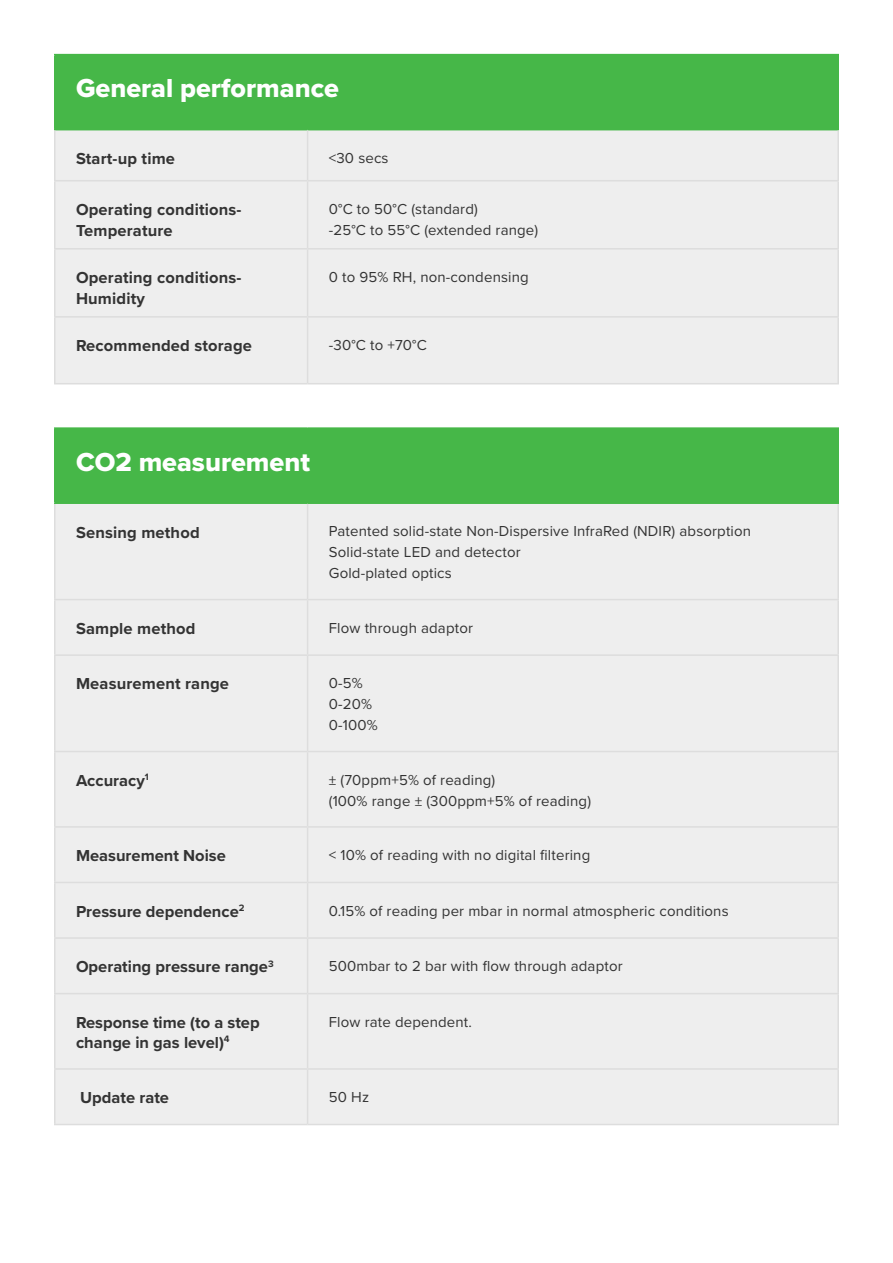
<style>
.page{position:relative;width:893px;height:1263px;background:#fff}
.page>*{position:absolute;margin:0;border:0;box-sizing:border-box;transform-origin:0 0}
.t1{font:27px "Proxima Nova Extrabld";color:#fff}
.t2{font:700 16.5px/19.8px "Proxima Nova";letter-spacing:.01em;color:#333}
.t3{font:15px "Proxima Nova";letter-spacing:.01em;color:#333}
</style>
<div class="page">
<div style="left:55px;top:55px;width:783px;height:75px;background:#46b748"></div>
<div style="left:56px;top:130px;width:781px;height:253px;background:#eee"></div>
<hr style="left:54px;top:54px;width:254px;height:1px;background:#46b748">
<hr style="left:54px;top:55px;width:2px;height:74px;background:#46b748">
<hr style="left:308px;top:54px;width:531px;height:1px;background:#46b748">
<hr style="left:837px;top:55px;width:2px;height:74px;background:#46b748">
<hr style="left:54px;top:129px;width:254px;height:1px;background:#46b748">
<hr style="left:308px;top:129px;width:531px;height:1px;background:#46b748">
<hr style="left:54px;top:130px;width:2px;height:50px;background:#ddd">
<hr style="left:307px;top:130px;width:1px;height:50px;background:#ddd">
<hr style="left:837px;top:130px;width:2px;height:50px;background:#ddd">
<hr style="left:54px;top:180px;width:254px;height:1px;background:#ddd">
<hr style="left:54px;top:181px;width:2px;height:67px;background:#ddd">
<hr style="left:308px;top:180px;width:531px;height:1px;background:#ddd">
<hr style="left:307px;top:181px;width:1px;height:67px;background:#ddd">
<hr style="left:837px;top:181px;width:2px;height:67px;background:#ddd">
<hr style="left:54px;top:248px;width:254px;height:2px;background:#ddd">
<hr style="left:54px;top:250px;width:2px;height:66px;background:#ddd">
<hr style="left:308px;top:248px;width:531px;height:2px;background:#ddd">
<hr style="left:307px;top:250px;width:1px;height:66px;background:#ddd">
<hr style="left:837px;top:250px;width:2px;height:66px;background:#ddd">
<hr style="left:54px;top:316px;width:254px;height:2px;background:#ddd">
<hr style="left:54px;top:318px;width:2px;height:65px;background:#ddd">
<hr style="left:308px;top:316px;width:531px;height:2px;background:#ddd">
<hr style="left:307px;top:318px;width:1px;height:65px;background:#ddd">
<hr style="left:837px;top:318px;width:2px;height:65px;background:#ddd">
<hr style="left:54px;top:383px;width:254px;height:1px;background:#ddd">
<hr style="left:308px;top:383px;width:531px;height:1px;background:#ddd">
<div style="left:55px;top:428px;width:783px;height:75px;background:#46b748"></div>
<div style="left:56px;top:504px;width:781px;height:620px;background:#eee"></div>
<hr style="left:54px;top:427px;width:254px;height:2px;background:#46b748">
<hr style="left:54px;top:429px;width:2px;height:73px;background:#46b748">
<hr style="left:308px;top:427px;width:531px;height:2px;background:#46b748">
<hr style="left:837px;top:429px;width:2px;height:73px;background:#46b748">
<hr style="left:54px;top:502px;width:254px;height:2px;background:#46b748">
<hr style="left:308px;top:502px;width:531px;height:2px;background:#46b748">
<hr style="left:54px;top:504px;width:2px;height:95px;background:#ddd">
<hr style="left:307px;top:504px;width:1px;height:95px;background:#ddd">
<hr style="left:837px;top:504px;width:2px;height:95px;background:#ddd">
<hr style="left:54px;top:599px;width:254px;height:1px;background:#ddd">
<hr style="left:54px;top:600px;width:2px;height:54px;background:#ddd">
<hr style="left:308px;top:599px;width:531px;height:1px;background:#ddd">
<hr style="left:307px;top:600px;width:1px;height:54px;background:#ddd">
<hr style="left:837px;top:600px;width:2px;height:54px;background:#ddd">
<hr style="left:54px;top:654px;width:254px;height:2px;background:#ddd">
<hr style="left:54px;top:656px;width:2px;height:95px;background:#ddd">
<hr style="left:308px;top:654px;width:531px;height:2px;background:#ddd">
<hr style="left:307px;top:656px;width:1px;height:95px;background:#ddd">
<hr style="left:837px;top:656px;width:2px;height:95px;background:#ddd">
<hr style="left:54px;top:751px;width:254px;height:1px;background:#ddd">
<hr style="left:54px;top:752px;width:2px;height:74px;background:#ddd">
<hr style="left:308px;top:751px;width:531px;height:1px;background:#ddd">
<hr style="left:307px;top:752px;width:1px;height:74px;background:#ddd">
<hr style="left:837px;top:752px;width:2px;height:74px;background:#ddd">
<hr style="left:54px;top:826px;width:254px;height:2px;background:#ddd">
<hr style="left:54px;top:828px;width:2px;height:54px;background:#ddd">
<hr style="left:308px;top:826px;width:531px;height:2px;background:#ddd">
<hr style="left:307px;top:828px;width:1px;height:54px;background:#ddd">
<hr style="left:837px;top:828px;width:2px;height:54px;background:#ddd">
<hr style="left:54px;top:882px;width:254px;height:1px;background:#ddd">
<hr style="left:54px;top:883px;width:2px;height:54px;background:#ddd">
<hr style="left:308px;top:882px;width:531px;height:1px;background:#ddd">
<hr style="left:307px;top:883px;width:1px;height:54px;background:#ddd">
<hr style="left:837px;top:883px;width:2px;height:54px;background:#ddd">
<hr style="left:54px;top:937px;width:254px;height:2px;background:#ddd">
<hr style="left:54px;top:939px;width:2px;height:54px;background:#ddd">
<hr style="left:308px;top:937px;width:531px;height:2px;background:#ddd">
<hr style="left:307px;top:939px;width:1px;height:54px;background:#ddd">
<hr style="left:837px;top:939px;width:2px;height:54px;background:#ddd">
<hr style="left:54px;top:993px;width:254px;height:1px;background:#ddd">
<hr style="left:54px;top:994px;width:2px;height:74px;background:#ddd">
<hr style="left:308px;top:993px;width:531px;height:1px;background:#ddd">
<hr style="left:307px;top:994px;width:1px;height:74px;background:#ddd">
<hr style="left:837px;top:994px;width:2px;height:74px;background:#ddd">
<hr style="left:54px;top:1068px;width:254px;height:2px;background:#ddd">
<hr style="left:54px;top:1070px;width:2px;height:54px;background:#ddd">
<hr style="left:308px;top:1068px;width:531px;height:2px;background:#ddd">
<hr style="left:307px;top:1070px;width:1px;height:54px;background:#ddd">
<hr style="left:837px;top:1070px;width:2px;height:54px;background:#ddd">
<hr style="left:54px;top:1124px;width:254px;height:1px;background:#ddd">
<hr style="left:308px;top:1124px;width:531px;height:1px;background:#ddd">
<p class="t1" style="left:76px;top:68px;width:264px">General performance</p>
<p class="t2" style="left:76px;top:148px;width:101px">Start-up time</p>
<p class="t3" style="left:329px;top:147px;width:61px">&lt;30 secs</p>
<p class="t2" style="left:76px;top:199px;width:167px">Operating conditions-</p>
<p class="t2" style="left:76px;top:220px;width:98px">Temperature</p>
<p class="t3" style="left:329px;top:198px;width:151px">0°C to 50°C (standard)</p>
<p class="t3" style="left:329px;top:219px;width:211px">-25°C to 55°C (extended range)</p>
<p class="t2" style="left:76px;top:267px;width:167px">Operating conditions-</p>
<p class="t2" style="left:76px;top:288px;width:70px">Humidity</p>
<p class="t3" style="left:329px;top:266px;width:201px">0 to 95% RH, non-condensing</p>
<p class="t2" style="left:76px;top:335px;width:177px">Recommended storage</p>
<p class="t3" style="left:329px;top:334px;width:100px">-30°C to +70°C</p>
<p class="t1" style="left:76px;top:442px;width:236px">CO2 measurement</p>
<p class="t2" style="left:76px;top:522px;width:125px">Sensing method</p>
<p class="t3" style="left:329px;top:520px;width:424px">Patented solid-state Non-Dispersive InfraRed (NDIR) absorption</p>
<p class="t3" style="left:329px;top:541px;width:193px">Solid-state LED and detector</p>
<p class="t3" style="left:329px;top:562px;width:124px">Gold-plated optics</p>
<p class="t2" style="left:76px;top:618px;width:121px">Sample method</p>
<p class="t3" style="left:329px;top:616px;width:146px">Flow through adaptor</p>
<p class="t2" style="left:76px;top:674px;width:155px">Measurement range</p>
<p class="t3" style="left:329px;top:672px;width:35px">0-5%</p>
<p class="t3" style="left:329px;top:693px;width:45px">0-20%</p>
<p class="t3" style="left:329px;top:714px;width:50px">0-100%</p>
<p class="t2" style="left:76px;top:770px;width:74px">Accuracy<sup>1</sup></p>
<p class="t3" style="left:329px;top:768px;width:168px">± (70ppm+5% of reading)</p>
<p class="t3" style="left:329px;top:789px;width:264px">(100% range ± (300ppm+5% of reading)</p>
<p class="t2" style="left:76px;top:845px;width:151px">Measurement Noise</p>
<p class="t3" style="left:329px;top:844px;width:263px">&lt; 10% of reading with no digital filtering</p>
<p class="t2" style="left:76px;top:901px;width:170px">Pressure dependence<sup>2</sup></p>
<p class="t3" style="left:329px;top:899px;width:401px">0.15% of reading per mbar in normal atmospheric conditions</p>
<p class="t2" style="left:76px;top:956px;width:199px">Operating pressure range<sup>3</sup></p>
<p class="t3" style="left:329px;top:955px;width:295px">500mbar to 2 bar with flow through adaptor</p>
<p class="t2" style="left:76px;top:1012px;width:185px">Response time (to a step change in gas level)<sup>4</sup></p>
<p class="t3" style="left:329px;top:1010px;width:145px">Flow rate dependent.</p>
<p class="t2" style="left:80px;top:1087px;width:90px">Update rate</p>
<p class="t3" style="left:329px;top:1086px;width:42px">50 Hz</p>
</div>
